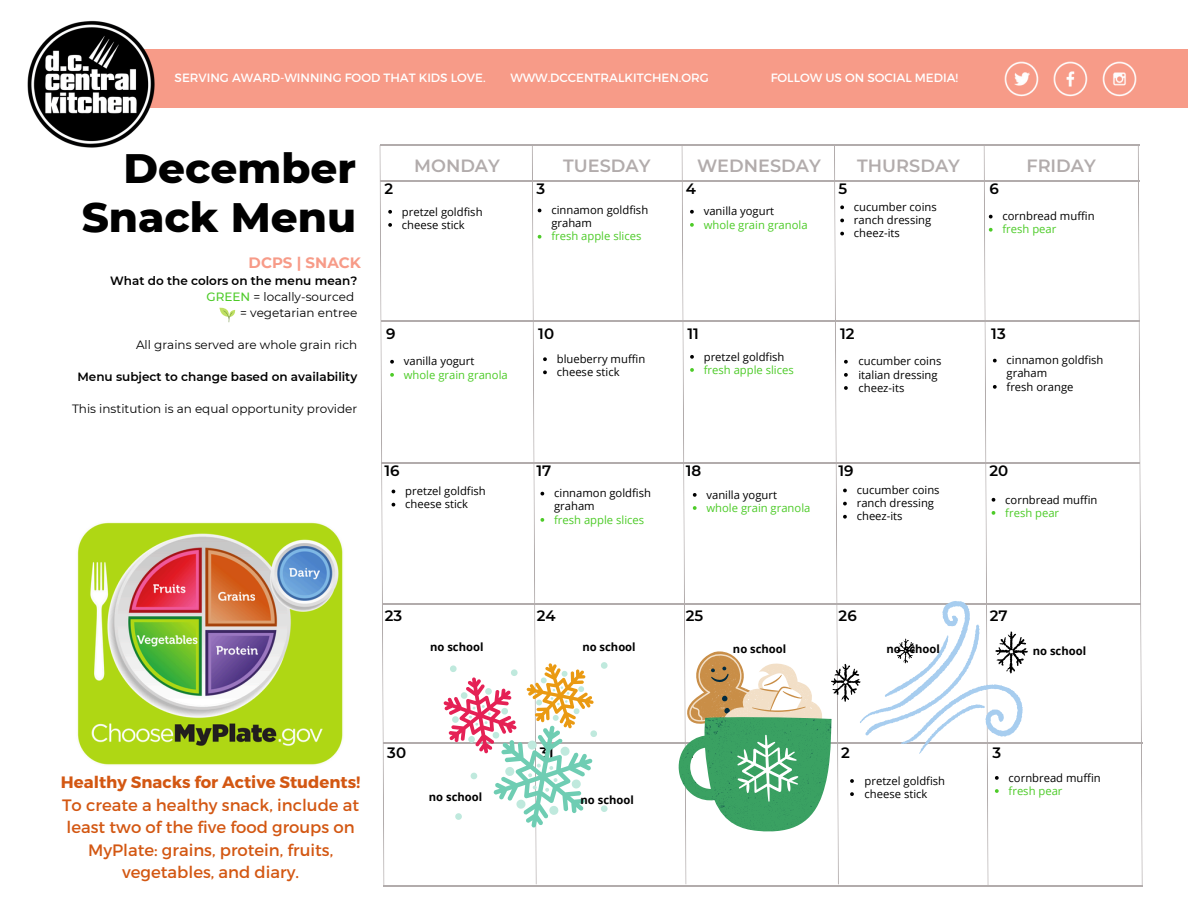
<style>
.page{position:relative;width:1188px;height:918px;background:#fff}
.page>*{position:absolute;margin:0;border:0;box-sizing:border-box;transform-origin:0 0}
.t1{font:800 42px/49.5px "Montserrat";color:#000;text-align:right}
.t2{font:600 17.7px "Montserrat";color:#b2acac}
.t3{font:16.5px/22.5px "Montserrat";color:#d35712;text-align:center}
.t4{font:600 15px "Montserrat";color:#000}
.t5{font:700 15px "Montserrat";color:#f79b88}
.t6{font:12px "Montserrat";color:#000}
.t7{font:12px "Montserrat";color:#fff}
.t8{font:600 12px "Montserrat";color:#000}
.t9{font:11.25px/13.2px "Open Sans";color:#000}
.t10{font:11.25px "Open Sans";color:#4dcb28}
.t11{font:700 11.25px "Open Sans";color:#000}
.s1{font-weight:500;color:#4dcb28}
.s2{font-weight:700}
</style>
<div class="page">
<div style="left:81px;top:49px;width:1107px;height:58px;background:#f79b88"></div>
<img style="left:27px;top:20px;width:131px;height:128px">
<hr style="left:380px;top:144px;width:759px;height:1px;background:#b2acac">
<hr style="left:380px;top:180px;width:759px;height:1px;background:#b2acac">
<hr style="left:381px;top:320px;width:759px;height:1px;background:#b2acac">
<hr style="left:381px;top:462px;width:759px;height:1px;background:#b2acac">
<hr style="left:382px;top:603px;width:758px;height:1px;background:#b2acac">
<hr style="left:383px;top:743px;width:759px;height:1px;background:#b2acac">
<hr style="left:383px;top:885px;width:759px;height:1px;background:#b2acac">
<svg style="left:1138px;top:144px;width:5px;height:742px"></svg>
<img style="left:1004px;top:61px;width:133px;height:36px">
<img style="left:77px;top:522px;width:266px;height:243px">
<svg style="left:219px;top:308px;width:16px;height:14px"></svg>
<svg style="left:443px;top:145px;width:165px;height:740px"></svg>
<svg style="left:379px;top:145px;width:16px;height:740px"></svg>
<svg style="left:677px;top:145px;width:351px;height:740px"></svg>
<p class="t7" style="left:175px;top:70px;width:313px">SERVING AWARD-WINNING FOOD THAT KIDS LOVE.</p>
<p class="t7" style="left:510px;top:70px;width:200px">WWW.DCCENTRALKITCHEN.ORG</p>
<p class="t7" style="left:771px;top:70px;width:189px">FOLLOW US ON SOCIAL MEDIA!</p>
<p class="t1" style="left:82px;top:143px;width:276px">December<br>Snack Menu</p>
<p class="t5" style="left:249px;top:253px;width:114px">DCPS | SNACK</p>
<p class="t8" style="left:110px;top:274px;width:249px">What do the colors on the menu mean?</p>
<h5 class="t6" style="left:207px;top:290px;width:149px"><span class="s1">GREEN</span> = locally-sourced</h5>
<p class="t6" style="left:240px;top:306px;width:119px">= vegetarian entree</p>
<h1 class="t6" style="left:136px;top:338px;width:223px">All grains served are whole grain rich</h1>
<p class="t8" style="left:77px;top:370px;width:281px">Menu subject to change based on availability</p>
<p class="t6" style="left:72px;top:402px;width:287px">This institution is an equal opportunity provider</p>
<p class="t2" style="left:414px;top:154px;width:87px">MONDAY</p>
<p class="t2" style="left:563px;top:154px;width:89px">TUESDAY</p>
<p class="t2" style="left:697px;top:154px;width:125px">WEDNESDAY</p>
<p class="t2" style="left:857px;top:154px;width:104px">THURSDAY</p>
<p class="t2" style="left:1026px;top:154px;width:71px">FRIDAY</p>
<p class="t4" style="left:384px;top:180px;width:10px">2</p>
<p class="t4" style="left:537px;top:180px;width:10px">3</p>
<p class="t4" style="left:686px;top:180px;width:12px">4</p>
<p class="t4" style="left:838px;top:180px;width:10px">5</p>
<p class="t4" style="left:990px;top:180px;width:11px">6</p>
<p class="t9" style="left:402px;top:205px;width:82px">pretzel goldfish</p>
<p class="t9" style="left:402px;top:218px;width:64px">cheese stick</p>
<p class="t9" style="left:551px;top:203px;width:98px">cinnamon goldfish graham</p>
<p class="t10" style="left:551px;top:228px;width:92px">fresh apple slices</p>
<p class="t9" style="left:704px;top:205px;width:72px">vanilla yogurt</p>
<p class="t10" style="left:704px;top:217px;width:105px">whole grain granola</p>
<p class="t9" style="left:854px;top:200px;width:84px">cucumber coins</p>
<p class="t9" style="left:854px;top:213px;width:79px">ranch dressing</p>
<p class="t9" style="left:854px;top:226px;width:47px">cheez-its</p>
<p class="t9" style="left:1003px;top:209px;width:94px">cornbread muffin</p>
<p class="t10" style="left:1003px;top:221px;width:55px">fresh pear</p>
<p class="t4" style="left:386px;top:324px;width:11px">9</p>
<p class="t4" style="left:538px;top:324px;width:17px">10</p>
<h4 class="t4" style="left:687px;top:324px;width:13px">11</h4>
<p class="t4" style="left:840px;top:324px;width:16px">12</p>
<p class="t4" style="left:991px;top:324px;width:16px">13</p>
<p class="t9" style="left:404px;top:355px;width:72px">vanilla yogurt</p>
<p class="t10" style="left:404px;top:367px;width:105px">whole grain granola</p>
<p class="t9" style="left:557px;top:352px;width:90px">blueberry muffin</p>
<p class="t9" style="left:557px;top:365px;width:64px">cheese stick</p>
<p class="t9" style="left:704px;top:350px;width:82px">pretzel goldfish</p>
<p class="t10" style="left:704px;top:362px;width:92px">fresh apple slices</p>
<p class="t9" style="left:858px;top:355px;width:84px">cucumber coins</p>
<p class="t9" style="left:858px;top:368px;width:81px">italian dressing</p>
<p class="t9" style="left:858px;top:381px;width:47px">cheez-its</p>
<p class="t9" style="left:1007px;top:353px;width:98px">cinnamon goldfish graham</p>
<p class="t9" style="left:1007px;top:380px;width:68px">fresh orange</p>
<p class="t4" style="left:384px;top:461px;width:17px">16</p>
<p class="t4" style="left:537px;top:461px;width:16px">17</p>
<p class="t4" style="left:686px;top:461px;width:17px">18</p>
<h6 class="t4" style="left:838px;top:461px;width:17px">19</h6>
<p class="t4" style="left:990px;top:461px;width:20px">20</p>
<p class="t9" style="left:405px;top:484px;width:82px">pretzel goldfish</p>
<p class="t9" style="left:405px;top:497px;width:64px">cheese stick</p>
<p class="t9" style="left:554px;top:486px;width:98px">cinnamon goldfish graham</p>
<p class="t10" style="left:554px;top:512px;width:92px">fresh apple slices</p>
<p class="t9" style="left:707px;top:488px;width:72px">vanilla yogurt</p>
<p class="t10" style="left:707px;top:500px;width:105px">whole grain granola</p>
<p class="t9" style="left:857px;top:483px;width:84px">cucumber coins</p>
<p class="t9" style="left:857px;top:496px;width:79px">ranch dressing</p>
<p class="t9" style="left:857px;top:510px;width:47px">cheez-its</p>
<p class="t9" style="left:1005px;top:493px;width:94px">cornbread muffin</p>
<p class="t10" style="left:1005px;top:505px;width:55px">fresh pear</p>
<p class="t4" style="left:385px;top:606px;width:19px">23</p>
<p class="t4" style="left:537px;top:606px;width:20px">24</p>
<p class="t4" style="left:686px;top:606px;width:19px">25</p>
<p class="t4" style="left:839px;top:606px;width:20px">26</p>
<h2 class="t4" style="left:990px;top:606px;width:19px">27</h2>
<p class="t11" style="left:430px;top:639px;width:55px">no school</p>
<h6 class="t11" style="left:582px;top:639px;width:55px">no school</h6>
<p class="t11" style="left:733px;top:641px;width:55px">no school</p>
<p class="t11" style="left:887px;top:641px;width:55px">no school</p>
<p class="t11" style="left:1033px;top:643px;width:55px">no school</p>
<p class="t3" style="left:61px;top:770px;width:301px"><span class="s2">Healthy Snacks for Active Students!<br></span>To create a healthy snack, include at least two of the five food groups on MyPlate: grains, protein, fruits, vegetables, and diary.</p>
<h2 class="t4" style="left:387px;top:743px;width:20px">30</h2>
<h2 class="t4" style="left:539px;top:743px;width:16px">31</h2>
<h2 class="t4" style="left:841px;top:743px;width:10px">2</h2>
<p class="t4" style="left:992px;top:743px;width:10px">3</p>
<p class="t11" style="left:429px;top:789px;width:55px">no school</p>
<p class="t11" style="left:581px;top:792px;width:55px">no school</p>
<p class="t9" style="left:865px;top:774px;width:82px">pretzel goldfish</p>
<p class="t9" style="left:865px;top:787px;width:64px">cheese stick</p>
<p class="t9" style="left:1009px;top:771px;width:94px">cornbread muffin</p>
<p class="t10" style="left:1009px;top:783px;width:55px">fresh pear</p>
</div>
